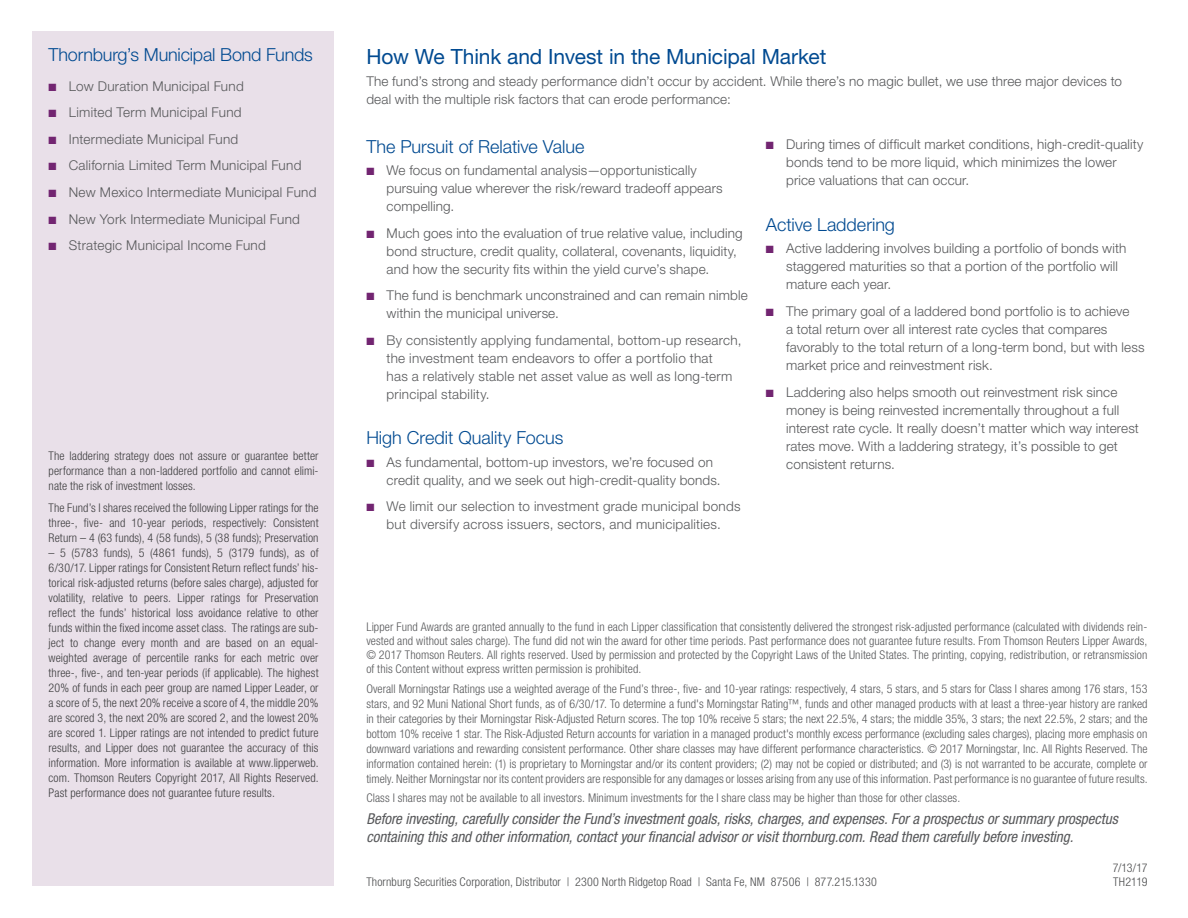
<style>
.page{position:relative;width:1188px;height:918px;background:#fff}
.page>*{position:absolute;margin:0;border:0;box-sizing:border-box;transform-origin:0 0}
.t1{font:21px "Helvetica Neue LT Std";letter-spacing:-.005em;color:#014a91}
.t2{font:300 18px "Helvetica Neue LT Std";letter-spacing:-.005em;color:#014a91}
.t3{font:italic condensed 15px/18px "Helvetica Neue LT Std";color:#57585a}
.t4{font:300 13.5px/18px "Helvetica Neue LT Std";letter-spacing:.01em;color:#57585a}
.t5{font:300 condensed 12px/15px "Helvetica Neue LT Std";letter-spacing:.005em;color:#57585a;text-align:justify}
.t6{font:300 condensed 12px/15px "Helvetica Neue LT Std";letter-spacing:.01em;color:#3e3e3f;text-align:justify}
.t7{font:300 condensed 12px "Helvetica Neue LT Std";letter-spacing:.01em;color:#4b4c4d}
.t8{font:300 condensed 12px/14px "Helvetica Neue LT Std";letter-spacing:-.035em;color:#4b4c4d}
.s1{color:#722571}
</style>
<div class="page">
<div style="left:32px;top:31px;width:302px;height:855px;background:#e9e0e9"></div>
<h2 class="t2" style="left:49px;top:44px;width:266px">Thornburg’s Municipal Bond Funds</h2>
<p class="t4" style="left:49px;top:76px;width:197px"><span class="s1">■</span> Low Duration Municipal Fund</p>
<p class="t4" style="left:49px;top:103px;width:195px"><span class="s1">■</span> Limited Term Municipal Fund</p>
<p class="t4" style="left:49px;top:130px;width:191px"><span class="s1">■</span> Intermediate Municipal Fund</p>
<p class="t4" style="left:49px;top:156px;width:254px"><span class="s1">■</span> California Limited Term Municipal Fund</p>
<p class="t4" style="left:49px;top:183px;width:269px"><span class="s1">■</span> New Mexico Intermediate Municipal Fund</p>
<p class="t4" style="left:49px;top:210px;width:253px"><span class="s1">■</span> New York Intermediate Municipal Fund</p>
<p class="t4" style="left:49px;top:236px;width:219px"><span class="s1">■</span> Strategic Municipal Income Fund</p>
<p class="t6" style="left:49px;top:448px;width:271px">The laddering strategy does not assure or guarantee better performance than a non-laddered portfolio and cannot elimi&shy;nate the risk of investment losses.</p>
<p class="t6" style="left:49px;top:500px;width:272px">The Fund’s I shares received the following Lipper ratings for the three-, five- and 10-year periods, respectively: Consistent Return – 4 (63 funds), 4 (58 funds), 5 (38 funds); Preservation</p>
<p class="t6" style="left:49px;top:545px;width:272px">– 5 (5783 funds), 5 (4861 funds), 5 (3179 funds), as of 6/30/17. Lipper ratings for Consistent Return reflect funds’ his&shy;torical risk-adjusted returns (before sales charge), adjusted for volatility, relative to peers. Lipper ratings for Preservation reflect the funds’ historical loss avoidance relative to other funds within the fixed income asset class. The ratings are sub&shy;ject to change every month and are based on an equal&shy;weighted average of percentile ranks for each metric over three-, five-, and ten-year periods (if applicable). The highest 20% of funds in each peer group are named Lipper Leader, or a score of 5, the next 20% receive a score of 4, the middle 20% are scored 3, the next 20% are scored 2, and the lowest 20% are scored 1. Lipper ratings are not intended to predict future results, and Lipper does not guarantee the accuracy of this information. More information is available at www.lipperweb. com. Thomson Reuters Copyright 2017, All Rights Reserved.<br>Past performance does not guarantee future results.</p>
<h1 class="t1" style="left:366px;top:44px;width:462px">How We Think and Invest in the Municipal Market</h1>
<p class="t4" style="left:366px;top:72px;width:757px">The fund’s strong and steady performance didn’t occur by accident. While there’s no magic bullet, we use three major devices to deal with the multiple risk factors that can erode performance:</p>
<h2 class="t2" style="left:366px;top:135px;width:219px">The Pursuit of Relative Value</h2>
<p class="t4" style="left:387px;top:161px;width:338px;text-indent:-20px"><span class="s1">■</span> We focus on fundamental analysis—opportunistically pursuing value wherever the risk/reward tradeoff appears compelling.</p>
<p class="t4" style="left:387px;top:224px;width:358px;text-indent:-20px"><span class="s1">■</span> Much goes into the evaluation of true relative value, including bond structure, credit quality, collateral, covenants, liquidity, and how the security fits within the yield curve’s shape.</p>
<p class="t4" style="left:387px;top:286px;width:363px;text-indent:-20px"><span class="s1">■</span> The fund is benchmark unconstrained and can remain nimble within the municipal universe.</p>
<p class="t4" style="left:387px;top:331px;width:356px;text-indent:-20px"><span class="s1">■</span> By consistently applying fundamental, bottom-up research, the investment team endeavors to offer a portfolio that<br>has a relatively stable net asset value as well as long-term principal stability.</p>
<h2 class="t2" style="left:366px;top:427px;width:198px">High Credit Quality Focus</h2>
<p class="t4" style="left:387px;top:453px;width:336px;text-indent:-20px"><span class="s1">■</span> As fundamental, bottom-up investors, we’re focused on credit quality, and we seek out high-credit-quality bonds.</p>
<p class="t4" style="left:366px;top:497px;width:376px;text-align:center"><span class="s1">■</span> We limit our selection to investment grade municipal bonds but diversify across issuers, sectors, and municipalities.</p>
<p class="t4" style="left:786px;top:135px;width:359px;text-indent:-20px"><span class="s1">■</span> During times of difficult market conditions, high-credit-quality bonds tend to be more liquid, which minimizes the lower price valuations that can occur.</p>
<h2 class="t2" style="left:766px;top:214px;width:131px">Active Laddering</h2>
<p class="t4" style="left:786px;top:239px;width:342px;text-indent:-20px"><span class="s1">■</span> Active laddering involves building a portfolio of bonds with staggered maturities so that a portion of the portfolio will mature each year.</p>
<p class="t4" style="left:786px;top:302px;width:360px;text-indent:-20px"><span class="s1">■</span> The primary goal of a laddered bond portfolio is to achieve<br>a total return over all interest rate cycles that compares favorably to the total return of a long-term bond, but with less market price and reinvestment risk.</p>
<p class="t4" style="left:786px;top:383px;width:354px;text-indent:-20px"><span class="s1">■</span> Laddering also helps smooth out reinvestment risk since money is being reinvested incrementally throughout a full interest rate cycle. It really doesn’t matter which way interest rates move. With a laddering strategy, it’s possible to get consistent returns.</p>
<p class="t5" style="left:366px;top:619px;width:783px;line-height:14.2px">Lipper Fund Awards are granted annually to the fund in each Lipper classification that consistently delivered the strongest risk-adjusted performance (calculated with dividends rein&shy;vested and without sales charge). The fund did not win the award for other time periods. Past performance does not guarantee future results. From Thomson Reuters Lipper Awards, © 2017 Thomson Reuters. All rights reserved. Used by permission and protected by the Copyright Laws of the United States. The printing, copying, redistribution, or retransmission of this Content without express written permission is prohibited.</p>
<p class="t5" style="left:366px;top:681px;width:783px">Overall Morningstar Ratings use a weighted average of the Fund’s three-, five- and 10-year ratings: respectively, 4 stars, 5 stars, and 5 stars for Class I shares among 176 stars, 153 stars, and 92 Muni National Short funds, as of 6/30/17. To determine a fund's Morningstar Rating™, funds and other managed products with at least a three-year history are ranked in their categories by their Morningstar Risk-Adjusted Return scores. The top 10% receive 5 stars; the next 22.5%, 4 stars; the middle 35%, 3 stars; the next 22.5%, 2 stars; and the bottom 10% receive 1 star. The Risk-Adjusted Return accounts for variation in a managed product's monthly excess performance (excluding sales charges), placing more emphasis on downward variations and rewarding consistent performance. Other share classes may have different performance characteristics. © 2017 Morningstar, Inc. All Rights Reserved. The information contained herein: (1) is proprietary to Morningstar and/or its content providers; (2) may not be copied or distributed; and (3) is not warranted to be accurate, complete or timely. Neither Morningstar nor its content providers are responsible for any damages or losses arising from any use of this information. Past performance is no guarantee of future results.</p>
<p class="t5" style="left:366px;top:790px;width:595px">Class I shares may not be available to all investors. Minimum investments for the I share class may be higher than those for other classes.</p>
<p class="t3" style="left:366px;top:810px;width:753px">Before investing, carefully consider the Fund’s investment goals, risks, charges, and expenses. For a prospectus or summary prospectus containing this and other information, contact your financial advisor or visit thornburg.com. Read them carefully before investing.</p>
<p class="t7" style="left:366px;top:874px;width:512px">Thornburg Securities Corporation, Distributor | 2300 North Ridgetop Road | Santa Fe, NM 87506 | 877.215.1330</p>
<p class="t8" style="left:1113px;top:861px;width:36px">7/13/17<br>TH2119</p>
</div>
